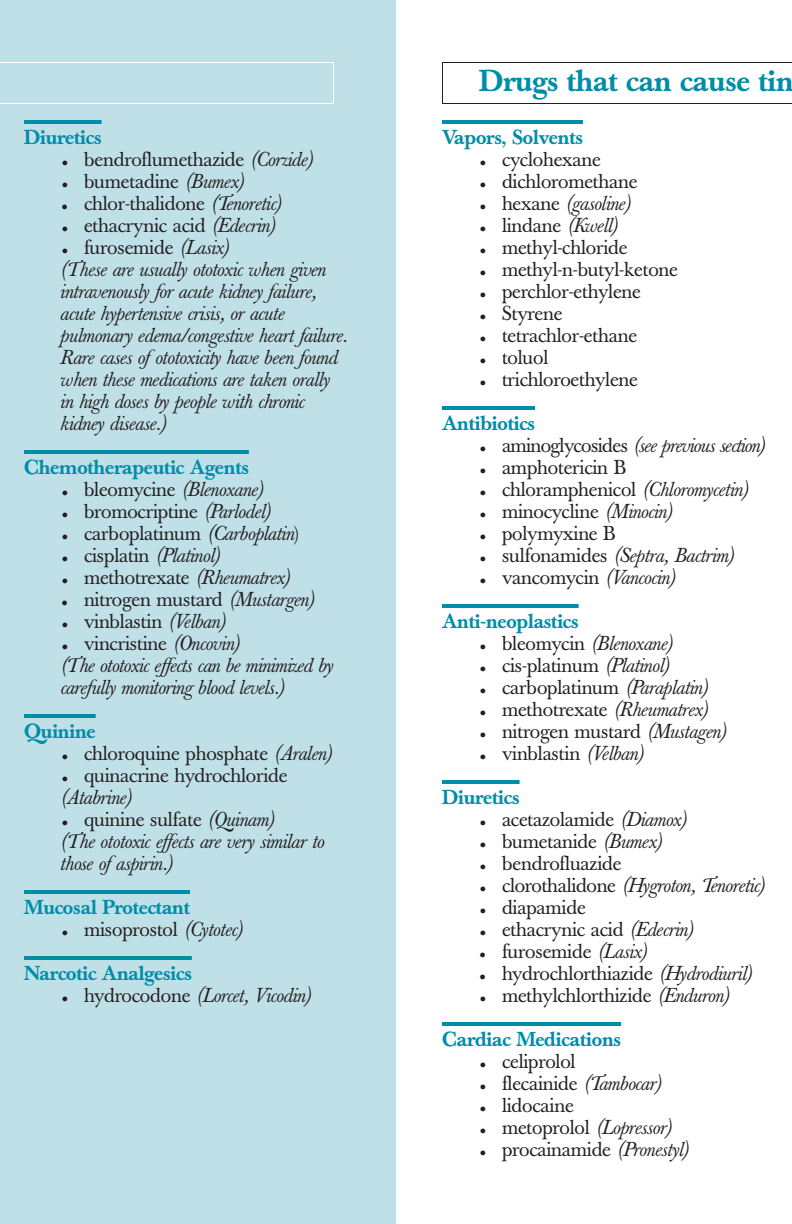
<style>
.page{position:relative;width:792px;height:1224px;background:#fff}
.page>*{position:absolute;margin:0;border:0;box-sizing:border-box;transform-origin:0 0}
.t1{font:500 30px "Baskerville";letter-spacing:-.01em;color:#008da8}
.t2{font:italic 20px/22px "Baskerville";letter-spacing:-.01em;color:#231f20}
.t3{font:20px/22px "Baskerville";letter-spacing:-.01em;color:#231f20}
.t4{font:500 20px "Baskerville";letter-spacing:-.01em;color:#008da8}
.t5{font:italic 20px "Baskerville";letter-spacing:-.03em;color:#231f20}
.s1{font-style:italic}
.s2{font-style:normal}
</style>
<div class="page">
<div style="left:0;top:0;width:396px;height:1224px;background:#c0e0e8"></div>
<svg style="left:0;top:62px;width:334px;height:42px"></svg>
<svg style="left:442px;top:62px;width:350px;height:42px"></svg>
<hr style="left:442px;top:120px;width:141px;height:4px;background:#008da8">
<hr style="left:442px;top:406px;width:93px;height:4px;background:#008da8">
<hr style="left:442px;top:604px;width:137px;height:4px;background:#008da8">
<hr style="left:442px;top:780px;width:78px;height:4px;background:#008da8">
<hr style="left:442px;top:1022px;width:179px;height:4px;background:#008da8">
<hr style="left:24px;top:120px;width:78px;height:4px;background:#008da8">
<hr style="left:24px;top:450px;width:225px;height:4px;background:#008da8">
<hr style="left:24px;top:714px;width:72px;height:4px;background:#008da8">
<hr style="left:24px;top:890px;width:166px;height:4px;background:#008da8">
<hr style="left:24px;top:956px;width:168px;height:4px;background:#008da8">
<p class="t4" style="left:24px;top:130px;width:79px">Diuretics</p>
<p class="t3" style="left:60px;top:151px;width:255px"><span class="s1">•</span> bendroflumethazide <span class="s1">(Corzide)</span></p>
<p class="t3" style="left:60px;top:173px;width:186px"><span class="s1">•</span> bumetadine <span class="s1">(Bumex)</span></p>
<p class="t3" style="left:60px;top:195px;width:223px"><span class="s1">•</span> chlor-thalidone <span class="s1">(Tenoretic)</span></p>
<p class="t3" style="left:60px;top:217px;width:217px"><span class="s1">•</span> ethacrynic acid <span class="s1">(Edecrin)</span></p>
<p class="t2" style="left:60px;top:238px;width:289px">• <span class="s2">furosemide</span> (Lasix)<br>(These are usually ototoxic when given intravenously for acute kidney failure, acute hypertensive crisis, or acute pulmonary edema/congestive heart failure.<br>Rare cases ofototoxicity have been found when these medications are taken orally in high doses by people with chronic kidney disease.)</p>
<p class="t4" style="left:24px;top:460px;width:226px">Chemotherapeutic Agents</p>
<p class="t2" style="left:60px;top:480px;width:205px">• <span class="s2">bleomycine</span> (Blenoxane)</p>
<p class="t3" style="left:60px;top:503px;width:213px"><span class="s1">•</span> bromocriptine <span class="s1">(Parlodel)</span></p>
<p class="t3" style="left:60px;top:525px;width:242px"><span class="s1">•</span> carboplatinum <span class="s1">(Carboplatin</span>)</p>
<p class="t2" style="left:60px;top:546px;width:162px">• <span class="s2">cisplatin</span> (Platinol)</p>
<p class="t2" style="left:60px;top:568px;width:232px">• <span class="s2">methotrexate</span> (Rheumatrex)</p>
<p class="t3" style="left:60px;top:591px;width:256px"><span class="s1">•</span> nitrogen mustard <span class="s1">(Mustargen)</span></p>
<p class="t3" style="left:60px;top:613px;width:167px"><span class="s1">•</span> vinblastin <span class="s1">(Velban)</span></p>
<p class="t2" style="left:60px;top:634px;width:274px">• <span class="s2">vincristine</span> (Oncovin)<br>(The ototoxic effects can be minimized by carefully monitoring blood levels.)</p>
<p class="t4" style="left:24px;top:724px;width:73px">Quinine</p>
<p class="t3" style="left:60px;top:745px;width:274px"><span class="s1">•</span> chloroquine phosphate <span class="s1">(Aralen)</span></p>
<p class="t3" style="left:60px;top:767px;width:229px"><span class="s1">•</span> quinacrine hydrochloride <span class="s1">(Atabrine)</span></p>
<p class="t2" style="left:60px;top:810px;width:266px">• <span class="s2">quinine sulfate</span> (Quinam)<br>(The ototoxic effects are very similar to those ofaspirin.)</p>
<p class="t4" style="left:24px;top:900px;width:167px">Mucosal Protectant</p>
<p class="t3" style="left:60px;top:921px;width:185px"><span class="s1">•</span> misoprostol <span class="s1">(Cytotec)</span></p>
<p class="t4" style="left:24px;top:966px;width:169px">Narcotic Analgesics</p>
<p class="t2" style="left:60px;top:986px;width:253px">• <span class="s2">hydrocodone</span> (Lorcet, Vicodin)</p>
<h1 class="t1" style="left:479px;top:70px;width:316px">Drugs that can cause tin</h1>
<p class="t4" style="left:442px;top:130px;width:142px">Vapors, Solvents</p>
<p class="t3" style="left:478px;top:151px;width:124px"><span class="s1">•</span> cyclohexane</p>
<p class="t3" style="left:478px;top:173px;width:161px"><span class="s1">•</span> dichloromethane</p>
<p class="t2" style="left:478px;top:194px;width:154px">• <span class="s2">hexane</span> (gasoline)</p>
<p class="t2" style="left:478px;top:216px;width:142px">• <span class="s2">lindane</span> (Kwell)</p>
<p class="t3" style="left:478px;top:239px;width:151px"><span class="s1">•</span> methyl-chloride</p>
<p class="t3" style="left:478px;top:261px;width:202px"><span class="s1">•</span> methyl-n-butyl-ketone</p>
<p class="t3" style="left:478px;top:283px;width:164px"><span class="s1">•</span> perchlor-ethylene</p>
<p class="t3" style="left:478px;top:305px;width:86px"><span class="s1">•</span> Styrene</p>
<p class="t3" style="left:478px;top:327px;width:161px"><span class="s1">•</span> tetrachlor-ethane</p>
<p class="t3" style="left:478px;top:349px;width:72px"><span class="s1">•</span> toluol</p>
<p class="t3" style="left:478px;top:371px;width:162px"><span class="s1">•</span> trichloroethylene</p>
<p class="t4" style="left:442px;top:416px;width:95px">Antibiotics</p>
<p class="t5" style="left:478px;top:437px;width:289px">• <span class="s2">aminoglycosides</span> (see previous section)</p>
<p class="t3" style="left:478px;top:459px;width:150px"><span class="s1">•</span> amphotericin B</p>
<p class="t2" style="left:478px;top:480px;width:272px">• <span class="s2">chloramphenicol</span> (Chloromycetin)</p>
<p class="t3" style="left:478px;top:503px;width:196px"><span class="s1">•</span> minocycline <span class="s1">(Minocin)</span></p>
<p class="t3" style="left:478px;top:525px;width:139px"><span class="s1">•</span> polymyxine B</p>
<p class="t2" style="left:478px;top:546px;width:258px">• <span class="s2">sulfonamides</span> (Septra, Bactrim)</p>
<p class="t2" style="left:478px;top:568px;width:199px">• <span class="s2">vancomycin</span> (Vancocin)</p>
<p class="t4" style="left:442px;top:614px;width:138px">Anti-neoplastics</p>
<p class="t2" style="left:478px;top:634px;width:197px">• <span class="s2">bleomycin</span> (Blenoxane)</p>
<p class="t3" style="left:478px;top:657px;width:193px"><span class="s1">•</span> cis-platinum <span class="s1">(Platinol)</span></p>
<p class="t2" style="left:478px;top:678px;width:232px">• <span class="s2">carboplatinum</span> (Paraplatin)</p>
<p class="t2" style="left:478px;top:700px;width:232px">• <span class="s2">methotrexate</span> (Rheumatrex)</p>
<p class="t3" style="left:478px;top:723px;width:250px"><span class="s1">•</span> nitrogen mustard <span class="s1">(Mustagen)</span></p>
<p class="t3" style="left:478px;top:745px;width:167px"><span class="s1">•</span> vinblastin <span class="s1">(Velban)</span></p>
<p class="t4" style="left:442px;top:790px;width:79px">Diuretics</p>
<p class="t3" style="left:478px;top:811px;width:211px"><span class="s1">•</span> acetazolamide <span class="s1">(Diamox)</span></p>
<p class="t3" style="left:478px;top:833px;width:186px"><span class="s1">•</span> bumetanide <span class="s1">(Bumex)</span></p>
<p class="t3" style="left:478px;top:855px;width:145px"><span class="s1">•</span> bendrofluazide</p>
<p class="t2" style="left:478px;top:876px;width:289px">• <span class="s2">clorothalidone</span> (Hygroton, Tenoretic)</p>
<p class="t3" style="left:478px;top:899px;width:109px"><span class="s1">•</span> diapamide</p>
<p class="t3" style="left:478px;top:921px;width:217px"><span class="s1">•</span> ethacrynic acid <span class="s1">(Edecrin)</span></p>
<p class="t3" style="left:478px;top:943px;width:171px"><span class="s1">•</span> furosemide <span class="s1">(Lasix)</span></p>
<p class="t3" style="left:478px;top:965px;width:276px"><span class="s1">•</span> hydrochlorthiazide <span class="s1">(Hydrodiuril)</span></p>
<p class="t3" style="left:478px;top:987px;width:253px"><span class="s1">•</span> methylchlorthizide <span class="s1">(Enduron)</span></p>
<p class="t4" style="left:442px;top:1032px;width:181px">Cardiac Medications</p>
<p class="t3" style="left:478px;top:1053px;width:99px"><span class="s1">•</span> celiprolol</p>
<p class="t2" style="left:478px;top:1074px;width:185px">• <span class="s2">flecainide</span> (Tambocar)</p>
<p class="t3" style="left:478px;top:1097px;width:97px"><span class="s1">•</span> lidocaine</p>
<p class="t2" style="left:478px;top:1118px;width:196px">• <span class="s2">metoprolol</span> (Lopressor)</p>
<p class="t2" style="left:478px;top:1140px;width:213px">• <span class="s2">procainamide</span> (Pronestyl)</p>
</div>
